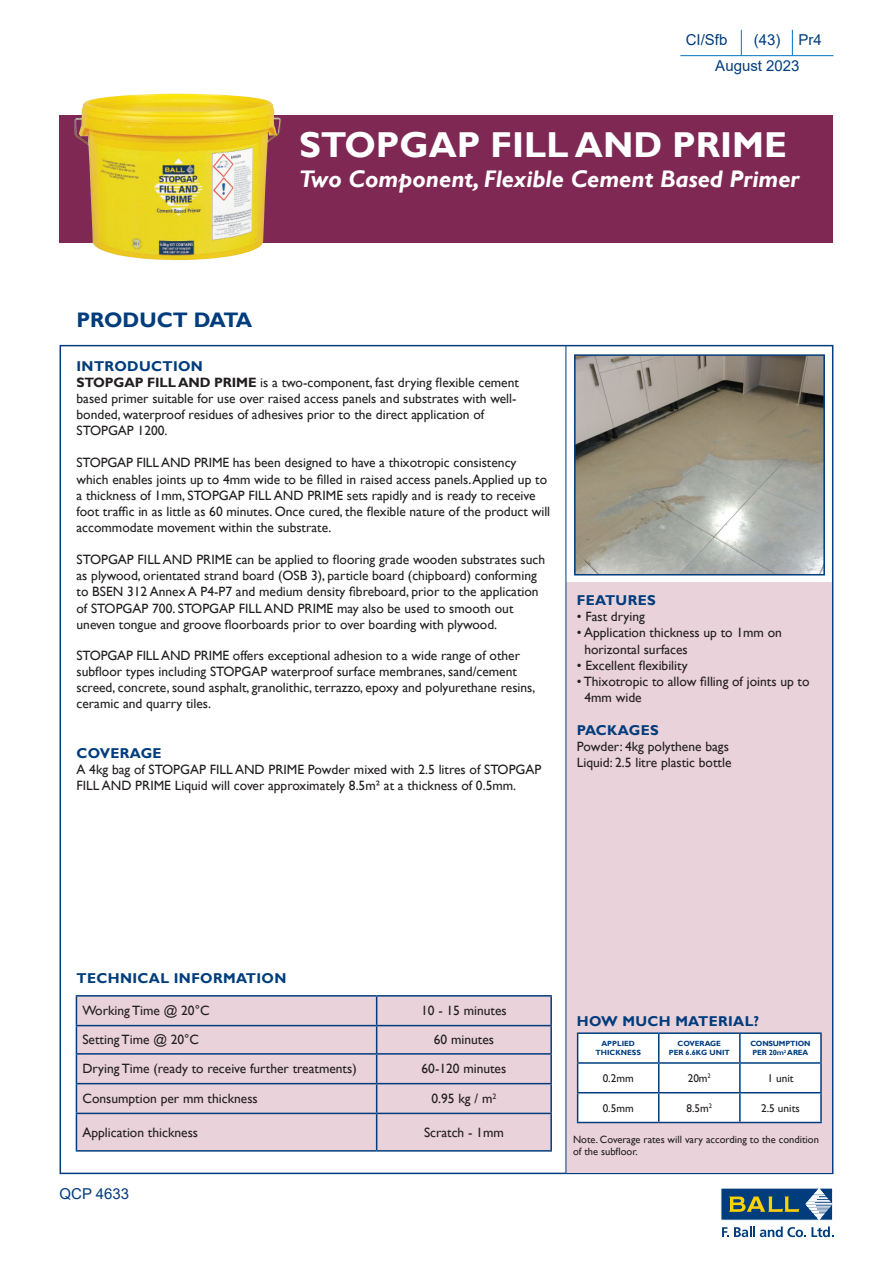
<style>
.page{position:relative;width:893px;height:1263px;background:#fff}
.page>*{position:absolute;margin:0;border:0;box-sizing:border-box;transform-origin:0 0}
.t1{font:700 36px "Gill Sans";color:#fff}
.t2{font:italic 700 24px "Gill Sans";color:#fff}
.t3{font:700 21px "Gill Sans";color:#013d7d}
.t4{font:15px "Arial";color:#013d7d}
.t5{font:700 14.25px "Gill Sans";letter-spacing:.025em;color:#013d7d}
.t6{font:13.5px/16.2px "Gill Sans";color:#231f20}
.t7{font:11.25px "Gill Sans";color:#231f20}
.t8{font:10.5px/12.6px "Gill Sans";color:#231f20}
.t9{font:700 7.5px "Gill Sans";color:#013d7d}
.t10{font:700 7.5px "Gill Sans";letter-spacing:-.02em;color:#013d7d}
.s1{font-weight:700}
</style>
<div class="page">
<div style="left:77px;top:996px;width:473px;height:154px;background:#e9d2da"></div>
<hr style="left:76px;top:995px;width:301px;height:1px;background:#013d7d">
<hr style="left:377px;top:995px;width:175px;height:1px;background:#013d7d">
<hr style="left:550px;top:996px;width:2px;height:29px;background:#013d7d">
<hr style="left:76px;top:1025px;width:301px;height:1px;background:#013d7d">
<hr style="left:377px;top:1025px;width:175px;height:1px;background:#013d7d">
<hr style="left:550px;top:1026px;width:2px;height:27px;background:#013d7d">
<hr style="left:76px;top:1053px;width:301px;height:1px;background:#013d7d">
<hr style="left:377px;top:1053px;width:175px;height:1px;background:#013d7d">
<hr style="left:550px;top:1054px;width:2px;height:29px;background:#013d7d">
<hr style="left:76px;top:1083px;width:301px;height:1px;background:#013d7d">
<svg style="left:76px;top:996px;width:1px;height:117px"></svg>
<hr style="left:377px;top:1083px;width:175px;height:1px;background:#013d7d">
<svg style="left:376px;top:996px;width:1px;height:117px"></svg>
<hr style="left:550px;top:1084px;width:2px;height:29px;background:#013d7d">
<hr style="left:76px;top:1113px;width:301px;height:1px;background:#013d7d">
<hr style="left:76px;top:1114px;width:1px;height:36px;background:#013d7d">
<hr style="left:377px;top:1113px;width:175px;height:1px;background:#013d7d">
<hr style="left:376px;top:1114px;width:1px;height:36px;background:#013d7d">
<hr style="left:550px;top:1114px;width:2px;height:36px;background:#013d7d">
<hr style="left:76px;top:1150px;width:301px;height:1px;background:#013d7d">
<hr style="left:377px;top:1150px;width:175px;height:1px;background:#013d7d">
<div style="left:566px;top:582px;width:266px;height:591px;background:#e9d2da"></div>
<img style="left:577px;top:357px;width:245px;height:215px">
<div style="left:574px;top:354px;width:251px;height:221px;border:2px solid #013d7d"></div>
<hr style="left:680px;top:55px;width:153px;height:1px;background:#0077c0">
<svg style="left:741px;top:30px;width:1px;height:26px"></svg>
<svg style="left:792px;top:30px;width:1px;height:26px"></svg>
<div style="left:60px;top:115px;width:773px;height:127px;background:#802854"></div>
<hr style="left:566px;top:346px;width:1px;height:827px;background:#013d7d">
<hr style="left:577px;top:1032px;width:82px;height:2px;background:#013d7d">
<hr style="left:659px;top:1032px;width:81px;height:2px;background:#013d7d">
<hr style="left:740px;top:1032px;width:82px;height:2px;background:#013d7d">
<hr style="left:820px;top:1034px;width:2px;height:28px;background:#013d7d">
<hr style="left:740px;top:1062px;width:82px;height:2px;background:#013d7d">
<hr style="left:820px;top:1064px;width:2px;height:28px;background:#013d7d">
<svg style="left:577px;top:1033px;width:244px;height:89px;background:#eff3f7"></svg>
<hr style="left:740px;top:1092px;width:82px;height:1px;background:#013d7d">
<hr style="left:739px;top:1093px;width:2px;height:29px;background:#013d7d">
<hr style="left:820px;top:1093px;width:2px;height:29px;background:#013d7d">
<hr style="left:577px;top:1122px;width:82px;height:1px;background:#013d7d">
<hr style="left:659px;top:1122px;width:81px;height:1px;background:#013d7d">
<hr style="left:740px;top:1122px;width:82px;height:1px;background:#013d7d">
<svg style="left:722px;top:1226px;width:111px;height:11px"></svg>
<div style="left:721px;top:1188px;width:112px;height:32px;background:#013d7d"></div>
<svg style="left:729px;top:1196px;width:70px;height:16px"></svg>
<svg style="left:805px;top:1188px;width:28px;height:32px"></svg>
<img style="left:74px;top:94px;width:207px;height:166px">
<p class="t4" style="left:686px;top:30px;width:43px">CI/Sfb</p>
<p class="t4" style="left:754px;top:30px;width:28px">(43)</p>
<p class="t4" style="left:798px;top:30px;width:25px">Pr4</p>
<p class="t4" style="left:715px;top:56px;width:86px">August 2023</p>
<p class="t3" style="left:77px;top:307px;width:177px">PRODUCT DATA</p>
<p class="t5" style="left:77px;top:358px;width:128px">INTRODUCTION</p>
<p class="t1" style="left:299px;top:123px;width:489px">STOPGAP FILL AND PRIME</p>
<p class="t2" style="left:299px;top:165px;width:502px">Two Component, Flexible Cement Based Primer</p>
<p class="t6" style="left:77px;top:374px;width:444px"><span class="s1">STOPGAP FILL AND PRIME</span> is a two-component, fast drying flexible cement based primer suitable for use over raised access panels and substrates with well&shy;bonded, waterproof residues of adhesives prior to the direct application of</p>
<p class="t6" style="left:77px;top:423px;width:93px">STOPGAP 1200.</p>
<p class="t6" style="left:77px;top:455px;width:475px">STOPGAP FILL AND PRIME has been designed to have a thixotropic consistency which enables joints up to 4mm wide to be filled in raised access panels. Applied up to a thickness of 1mm, STOPGAP FILL AND PRIME sets rapidly and is ready to receive foot traffic in as little as 60 minutes. Once cured, the flexible nature of the product will accommodate movement within the substrate.</p>
<p class="t6" style="left:77px;top:552px;width:470px">STOPGAP FILL AND PRIME can be applied to flooring grade wooden substrates such as plywood, orientated strand board (OSB 3), particle board (chipboard) conforming to BSEN 312 Annex A P4-P7 and medium density fibreboard, prior to the application of STOPGAP 700. STOPGAP FILL AND PRIME may also be used to smooth out uneven tongue and groove floorboards prior to over boarding with plywood.</p>
<p class="t6" style="left:77px;top:647px;width:460px">STOPGAP FILL AND PRIME offers exceptional adhesion to a wide range of other subfloor types including STOPGAP waterproof surface membranes, sand/cement screed, concrete, sound asphalt, granolithic, terrazzo, epoxy and polyurethane resins, ceramic and quarry tiles.</p>
<p class="t5" style="left:77px;top:744px;width:87px">COVERAGE</p>
<p class="t6" style="left:77px;top:761px;width:466px">A 4kg bag of STOPGAP FILL AND PRIME Powder mixed with 2.5 litres of STOPGAP<br>FILL AND PRIME Liquid will cover approximately 8.5m² at a thickness of 0.5mm.</p>
<p class="t5" style="left:577px;top:592px;width:80px">FEATURES</p>
<p class="t6" style="left:577px;top:609px;width:70px">• Fast drying</p>
<p class="t6" style="left:584px;top:625px;width:199px;text-indent:-8px">• Application thickness up to 1mm on horizontal surfaces</p>
<p class="t6" style="left:577px;top:657px;width:112px">• Excellent flexibility</p>
<p class="t6" style="left:584px;top:673px;width:227px;text-indent:-8px">• Thixotropic to allow filling of joints up to<br>4mm wide</p>
<p class="t5" style="left:577px;top:722px;width:83px">PACKAGES</p>
<p class="t6" style="left:577px;top:739px;width:153px">Powder: 4kg polythene bags</p>
<p class="t6" style="left:577px;top:755px;width:156px">Liquid: 2.5 litre plastic bottle</p>
<p class="t5" style="left:77px;top:970px;width:211px">TECHNICAL INFORMATION</p>
<p class="t6" style="left:82px;top:1003px;width:129px">Working Time @ 20°C</p>
<p class="t6" style="left:421px;top:1003px;width:87px">10 - 15 minutes</p>
<p class="t6" style="left:82px;top:1032px;width:118px">Setting Time @ 20°C</p>
<p class="t6" style="left:434px;top:1032px;width:62px">60 minutes</p>
<p class="t6" style="left:82px;top:1061px;width:276px">Drying Time (ready to receive further treatments)</p>
<p class="t6" style="left:422px;top:1061px;width:86px">60-120 minutes</p>
<p class="t6" style="left:82px;top:1091px;width:177px">Consumption per mm thickness</p>
<p class="t6" style="left:431px;top:1091px;width:66px">0.95 kg / m<sup>2</sup></p>
<p class="t6" style="left:82px;top:1124px;width:117px">Application thickness</p>
<p class="t6" style="left:424px;top:1124px;width:81px">Scratch - 1mm</p>
<p class="t4" style="left:60px;top:1183px;width:71px">QCP 4633</p>
<p class="t5" style="left:577px;top:1013px;width:184px">HOW MUCH MATERIAL?</p>
<p class="t9" style="left:601px;top:1039px;width:35px">APPLIED</p>
<p class="t9" style="left:595px;top:1048px;width:47px">THICKNESS</p>
<p class="t9" style="left:678px;top:1039px;width:45px">COVERAGE</p>
<p class="t9" style="left:669px;top:1048px;width:63px">PER 6.6KG UNIT</p>
<p class="t10" style="left:750px;top:1039px;width:62px">CONSUMPTION</p>
<p class="t10" style="left:752px;top:1048px;width:57px">PER 20m<sup>2</sup> AREA</p>
<p class="t7" style="left:603px;top:1071px;width:33px">0.2mm</p>
<p class="t7" style="left:688px;top:1071px;width:25px">20m<sup>2</sup></p>
<p class="t7" style="left:767px;top:1071px;width:28px">1 unit</p>
<p class="t7" style="left:603px;top:1101px;width:33px">0.5mm</p>
<p class="t7" style="left:686px;top:1101px;width:27px">8.5m<sup>2</sup></p>
<p class="t7" style="left:761px;top:1101px;width:40px">2.5 units</p>
<p class="t8" style="left:573px;top:1133px;width:247px">Note. Coverage rates will vary according to the condition of the subfloor.</p>
</div>
